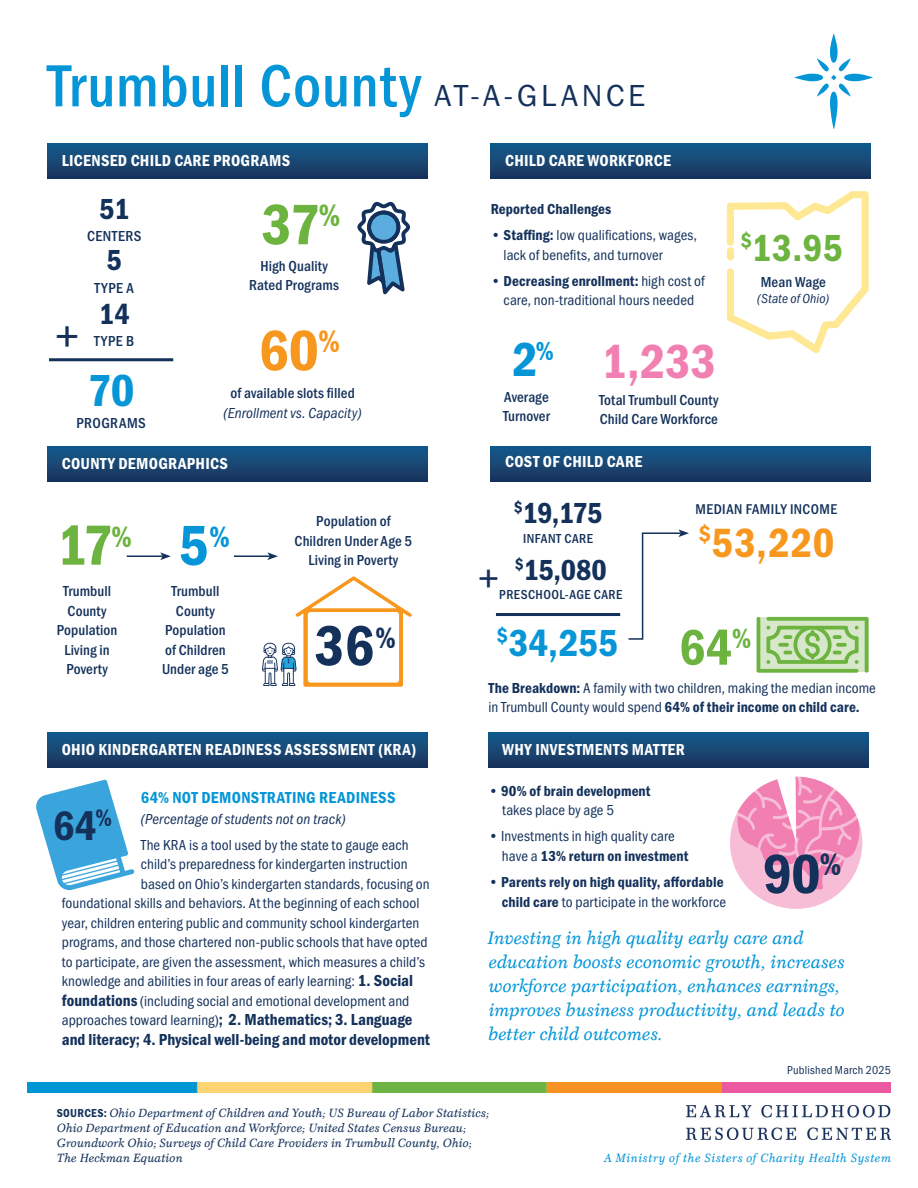
<style>
.page{position:relative;width:918px;height:1188px;background:#fff}
.page>*{position:absolute;margin:0;border:0;box-sizing:border-box;transform-origin:0 0}
.t1{font:500 61.5px "Franklin Gothic URW Cond";letter-spacing:.01em;color:#0696d7}
.t2{font:59.1px "Franklin Gothic URW Con Dem";color:#6cb43f}
.t3{font:59.1px "Franklin Gothic URW Con Dem";color:#f7971d}
.t4{font:58.5px "Franklin Gothic URW Con Dem";color:#6cb43f}
.t5{font:58.5px "Franklin Gothic URW Con Dem";color:#14315b}
.t6{font:58.5px "Franklin Gothic URW Con Dem";color:#0696d7}
.t7{font:57.15px "Franklin Gothic URW Con Dem";color:#14315b}
.t8{font:51.9px "Franklin Gothic URW Con Dem";color:#6cb43f}
.t9{font:49.65px "Franklin Gothic URW Cond";color:#14315b}
.t10{font:49.5px "Franklin Gothic URW Con Dem";color:#f17fb1}
.t11{font:49.5px "Franklin Gothic URW Con Dem";color:#0696d7}
.t12{font:46.5px "Franklin Gothic URW Con Dem";color:#0696d7}
.t13{font:43.35px "Franklin Gothic URW Cond";color:#14315b}
.t14{font:42.6px "Franklin Gothic URW Con Dem";color:#14315b}
.t15{font:42.3px "Franklin Gothic URW Con Dem";color:#f7971d}
.t16{font:39px "Franklin Gothic URW Con Dem";color:#0696d7}
.t17{font:39px "Franklin Gothic URW Con Dem";color:#6cb43f}
.t18{font:30px "Franklin Gothic URW Con Dem";letter-spacing:-.01em;color:#14315b}
.t19{font:italic 18px/24px "Mt.Augustine";letter-spacing:.02em;color:#0696d7}
.t20{font:16.5px "Franklin Gothic URW Con Dem";letter-spacing:.02em;color:#fff}
.t21{font:16.5px "Franklin Gothic URW Con Dem";color:#14315b}
.t22{font:16.5px "Franklin Gothic URW Con Dem";letter-spacing:.015em;color:#0696d7}
.t23{font:15px/19.5px "Franklin Gothic URW Cond";letter-spacing:.005em;color:#14315b}
.t24{font:500 15px/19.5px "Franklin Gothic URW Cond";letter-spacing:.005em;color:#14315b;text-align:center}
.t25{font:15px/19.5px "Franklin Gothic URW Con Dem";letter-spacing:.005em;color:#14315b}
.t26{font:15px "Franklin Gothic URW Con Boo Ita";letter-spacing:.005em;color:#14315b}
.t27{font:500 15px "Franklin Gothic URW Cond";letter-spacing:.03em;color:#14315b}
.t28{font:500 15px "Franklin Gothic URW Cond";letter-spacing:.035em;color:#14315b}
.t29{font:500 14.7px "Franklin Gothic URW Cond";letter-spacing:.03em;color:#14315b}
.t30{font:500 13.5px "Franklin Gothic URW Cond";letter-spacing:.03em;color:#14315b}
.t31{font:13.5px "Franklin Gothic URW Con Boo Ita";letter-spacing:.01em;color:#14315b}
.t32{font:italic 12px/15px "Mt.Augustine";letter-spacing:.025em;color:#14315b}
.t33{font:italic 12px "Mt.Augustine";letter-spacing:.065em;color:#0696d7}
.t34{font:12px "Franklin Gothic URW Cond";letter-spacing:.025em;color:#14315b}
.s1{font-family:"Franklin Gothic URW Boo";font-weight:400;font-size:31.5px;color:#14315b}
.s2{font-family:"Franklin Gothic URW Con Dem"}
.s3{font-family:"Franklin Gothic URW Con Dem";font-size:16.5px}
.s4{font-family:"Franklin Gothic URW Cond"}
.s5{font-family:"Franklin Gothic URW Con Dem";font-style:normal}
</style>
<div class="page">
<svg style="left:48px;top:144px;width:380px;height:35px;background:#164673"></svg>
<svg style="left:48px;top:732px;width:380px;height:35px;background:#164774"></svg>
<svg style="left:491px;top:446px;width:380px;height:35px;background:#164774"></svg>
<svg style="left:48px;top:446px;width:380px;height:35px;background:#164774"></svg>
<img style="left:27px;top:1082px;width:864px;height:10px">
<hr style="left:496px;top:613px;width:124px;height:3px;background:#14315b">
<hr style="left:49px;top:358px;width:124px;height:3px;background:#14315b">
<svg style="left:488px;top:732px;width:380px;height:35px;background:#164774"></svg>
<svg style="left:730px;top:776px;width:133px;height:133px"></svg>
<svg style="left:491px;top:144px;width:380px;height:35px;background:#164673"></svg>
<svg style="left:727px;top:191px;width:142px;height:162px"></svg>
<div style="left:727px;top:247px;width:7px;height:13px;background:#ffe894;border-radius:4px"></div>
<hr style="left:234px;top:555px;width:36px;height:2px;background:#14315b">
<svg style="left:267px;top:552px;width:11px;height:8px"></svg>
<hr style="left:127px;top:555px;width:36px;height:2px;background:#14315b">
<svg style="left:160px;top:552px;width:11px;height:8px"></svg>
<svg style="left:628px;top:529px;width:61px;height:111px"></svg>
<img style="left:686px;top:1105px;width:205px;height:35px">
<svg style="left:794px;top:34px;width:79px;height:95px"></svg>
<svg style="left:757px;top:617px;width:111px;height:56px;background:#a8d18d"></svg>
<svg style="left:36px;top:780px;width:98px;height:110px"></svg>
<svg style="left:357px;top:201px;width:53px;height:93px"></svg>
<svg style="left:262px;top:576px;width:150px;height:111px"></svg>
<p class="t1" style="left:48px;top:42px;width:599px">Trumbull County <span class="s1">AT-A-GLANCE</span></p>
<p class="t20" style="left:62px;top:150px;width:230px">LICENSED CHILD CARE PROGRAMS</p>
<p class="t20" style="left:505px;top:150px;width:167px">CHILD CARE WORKFORCE</p>
<p class="t25" style="left:491px;top:198px;width:122px">Reported Challenges</p>
<p class="t23" style="left:504px;top:224px;width:195px;text-indent:-13px">• <span class="s2">Staffing:</span> low qualifications, wages, lack of benefits, and turnover</p>
<p class="t23" style="left:491px;top:270px;width:215px;text-align:center">• <span class="s2">Decreasing enrollment:</span> high cost of care, non-traditional hours needed</p>
<p class="t11" style="left:513px;top:326px;width:43px">2<sup>%</sup></p>
<p class="t24" style="left:503px;top:386px;width:48px;text-align:left">Average<br>Turnover</p>
<p class="t18" style="left:99px;top:188px;width:32px">51</p>
<p class="t28" style="left:87px;top:225px;width:56px">CENTERS</p>
<p class="t2" style="left:262px;top:185px;width:80px">37<sup>%</sup></p>
<p class="t24" style="left:249px;top:255px;width:91px">High Quality<br>Rated Programs</p>
<p class="t3" style="left:259px;top:311px;width:83px">60<sup>%</sup></p>
<p class="t24" style="left:230px;top:382px;width:126px">of available slots filled</p>
<p class="t26" style="left:223px;top:405px;width:140px">(Enrollment vs. Capacity)</p>
<p class="t18" style="left:107px;top:240px;width:17px">5</p>
<p class="t24" style="left:95px;top:277px;width:41px">TYPE A</p>
<p class="t18" style="left:99px;top:294px;width:32px">14</p>
<p class="t24" style="left:94px;top:331px;width:42px">TYPE B</p>
<p class="t9" style="left:54px;top:301px;width:27px">+</p>
<p class="t10" style="left:602px;top:329px;width:116px">1,233</p>
<p class="t24" style="left:599px;top:389px;width:121px;text-align:left">Total Trumbull County<br>Child Care Workforce</p>
<p class="t12" style="left:88px;top:359px;width:48px">70</p>
<p class="t27" style="left:76px;top:412px;width:71px">PROGRAMS</p>
<p class="t20" style="left:62px;top:452px;width:168px">COUNTY DEMOGRAPHICS</p>
<p class="t20" style="left:505px;top:451px;width:139px">COST OF CHILD CARE</p>
<p class="t17" style="left:740px;top:222px;width:104px"><sup>$</sup>13.95</p>
<p class="t24" style="left:761px;top:271px;width:66px">Mean Wage</p>
<p class="t31" style="left:757px;top:291px;width:73px">(State of Ohio)</p>
<p class="t4" style="left:57px;top:506px;width:76px">17<sup>%</sup></p>
<p class="t24" style="left:57px;top:580px;width:62px">Trumbull<br>County<br>Population<br>Living in<br>Poverty</p>
<p class="t6" style="left:179px;top:506px;width:53px">5<sup>%</sup></p>
<p class="t24" style="left:162px;top:580px;width:68px">Trumbull<br>County<br>Population of Children<br>Under age 5</p>
<p class="t24" style="left:295px;top:511px;width:119px">Population of<br>Children Under Age 5<br>Living in Poverty</p>
<p class="t5" style="left:315px;top:607px;width:82px">36<sup>%</sup></p>
<p class="t20" style="left:62px;top:739px;width:356px">OHIO KINDERGARTEN READINESS ASSESSMENT (KRA)</p>
<p class="t22" style="left:141px;top:787px;width:256px">64% NOT DEMONSTRATING READINESS</p>
<p class="t26" style="left:141px;top:810px;width:206px">(Percentage of students not on track)</p>
<p class="t23" style="left:141px;top:834px;width:269px">The KRA is a tool used by the state to gauge each</p>
<p class="t23" style="left:141px;top:854px;width:268px">child’s preparedness for kindergarten instruction</p>
<p class="t23" style="left:141px;top:873px;width:290px">based on Ohio’s kindergarten standards, focusing on</p>
<p class="t23" style="left:62px;top:893px;width:359px">foundational skills and behaviors. At the beginning of each school</p>
<p class="t23" style="left:62px;top:912px;width:359px">year, children entering public and community school kindergarten</p>
<p class="t23" style="left:62px;top:932px;width:367px">programs, and those chartered non-public schools that have opted</p>
<p class="t23" style="left:62px;top:951px;width:365px">to participate, are given the assessment, which measures a child’s</p>
<p class="t23" style="left:62px;top:971px;width:353px">knowledge and abilities in four areas of early learning: <span class="s3">1. Social</span></p>
<p class="t23" style="left:62px;top:990px;width:349px"><span class="s3">foundations</span> (including social and emotional development and</p>
<p class="t23" style="left:62px;top:1010px;width:352px">approaches toward learning)<span class="s3">; 2. Mathematics; 3. Language</span></p>
<p class="t21" style="left:62px;top:1028px;width:370px">and literacy; 4. Physical well-being and motor development</p>
<p class="t14" style="left:53px;top:797px;width:61px">64<sup>%</sup></p>
<p class="t18" style="left:514px;top:493px;width:90px"><sup>$</sup>19,175</p>
<p class="t30" style="left:523px;top:529px;width:71px">INFANT CARE</p>
<p class="t18" style="left:515px;top:550px;width:94px"><sup>$</sup>15,080</p>
<p class="t30" style="left:499px;top:585px;width:124px">PRESCHOOL-AGE CARE</p>
<p class="t13" style="left:477px;top:548px;width:24px">+</p>
<p class="t16" style="left:496px;top:617px;width:123px"><sup>$</sup>34,255</p>
<p class="t29" style="left:696px;top:499px;width:143px">MEDIAN FAMILY INCOME</p>
<p class="t15" style="left:698px;top:514px;width:138px"><sup>$</sup>53,220</p>
<p class="t8" style="left:679px;top:613px;width:74px">64<sup>%</sup></p>
<p class="t23" style="left:489px;top:677px;width:389px"><span class="s2">The Breakdown:</span> A family with two children, making the median income in Trumbull County would spend <span class="s2">64% of their income on child care.</span></p>
<p class="t20" style="left:502px;top:738px;width:184px">WHY INVESTMENTS MATTER</p>
<p class="t25" style="left:502px;top:780px;width:150px;text-indent:-14px"><span class="s4">•</span> 90% of brain development <span class="s4">takes place by age 5</span></p>
<p class="t23" style="left:502px;top:826px;width:188px;text-indent:-14px">• Investments in high quality care have a <span class="s2">13% return on investment</span></p>
<p class="t25" style="left:488px;top:872px;width:239px;text-align:right"><span class="s4">•</span> Parents rely on high quality, affordable child care <span class="s4">to participate in the workforce</span></p>
<p class="t19" style="left:487px;top:927px;width:359px">Investing in high quality early care and education boosts economic growth, increases workforce participation, enhances earnings, improves business productivity, and leads to better child outcomes.”</p>
<p class="t7" style="left:763px;top:836px;width:80px">90<sup>%</sup></p>
<p class="t34" style="left:787px;top:1062px;width:105px">Published March 2025</p>
<p class="t32" style="left:57px;top:1106px;width:434px"><span class="s5">SOURCES:</span> Ohio Department of Children and Youth; US Bureau of Labor Statistics; Ohio Department of Education and Workforce; United States Census Bureau; Groundwork Ohio; Surveys of Child Care Providers in Trumbull County, Ohio; The Heckman Equation</p>
<p class="t33" style="left:604px;top:1153px;width:288px">A Ministry of the Sisters of Charity Health System</p>
</div>
